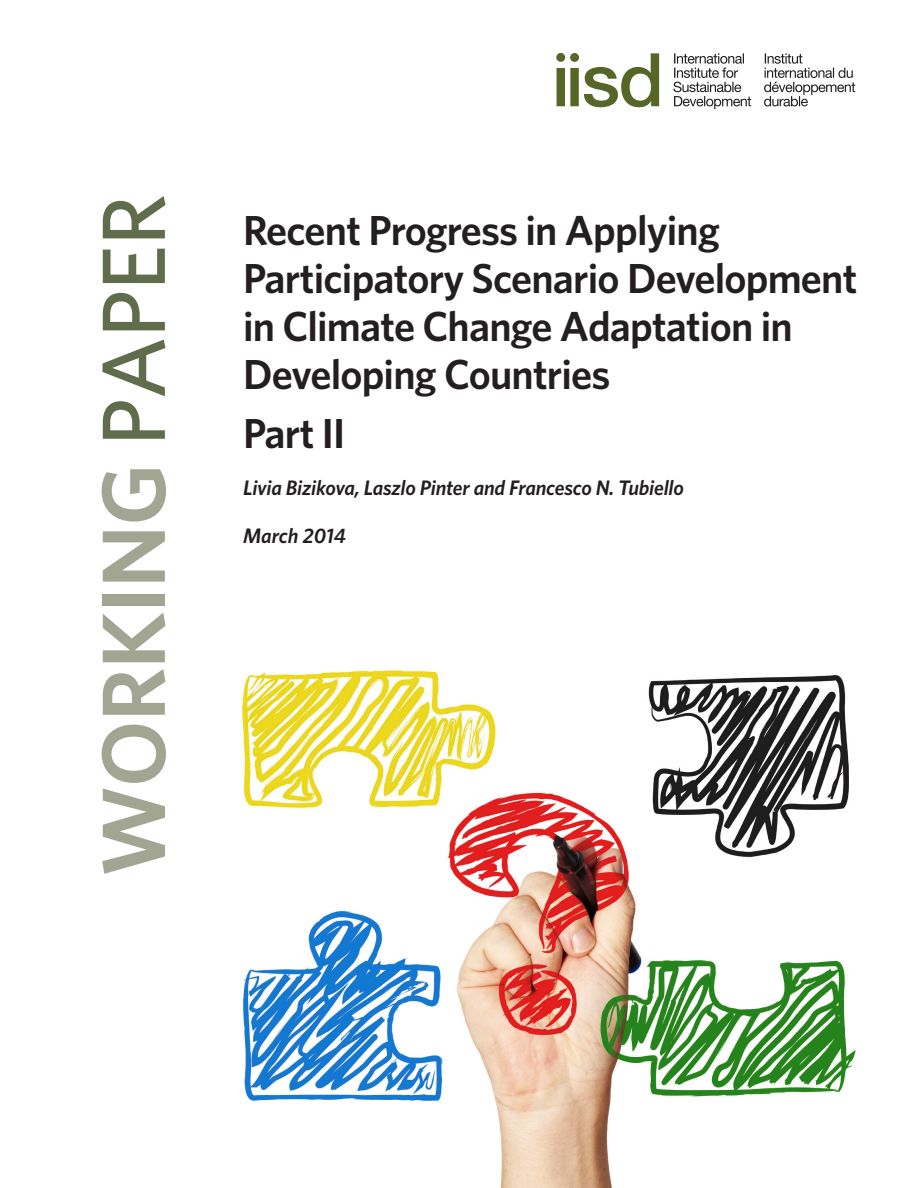
<style>
.page{position:relative;width:918px;height:1188px;background:#fff}
.page>*{position:absolute;margin:0;border:0;box-sizing:border-box;transform-origin:0 0}
.Body_copy_2{font:600 90px "Whitney";letter-spacing:-.01em;color:#a1a591}
.Cover_Headline{font:600 42px/48px "Whitney";letter-spacing:-.02em;color:#231f20}
.Body_copy{font:italic 600 21px "Whitney";letter-spacing:-.01em;color:#231f20}
.Author{font:italic 600 21px "Whitney";color:#231f20}
.s1{font-weight:500;color:#606d4c}
</style>
<div class="page">
<img style="left:242px;top:670px;width:614px;height:518px">
<svg style="left:556px;top:53px;width:103px;height:54px"></svg>
<svg style="left:673px;top:53px;width:182px;height:56px"></svg>
<p class="Body_copy_2" style="left:74px;top:876px;width:683px;rotate:-90deg">WORKING <span class="s1">PAPER</span></p>
<p class="Cover_Headline" style="left:243px;top:206px;width:616px">Recent Progress in Applying<br>Participatory Scenario Development in Climate Change Adaptation in<br>Developing Countries</p>
<p class="Cover_Headline" style="left:243px;top:409px;width:104px">Part II</p>
<p class="Body_copy" style="left:243px;top:474px;width:442px">Livia Bizikova, Laszlo Pinter and Francesco N. Tubiello</p>
<p class="Author" style="left:243px;top:521px;width:104px">March 2014</p>
</div>
